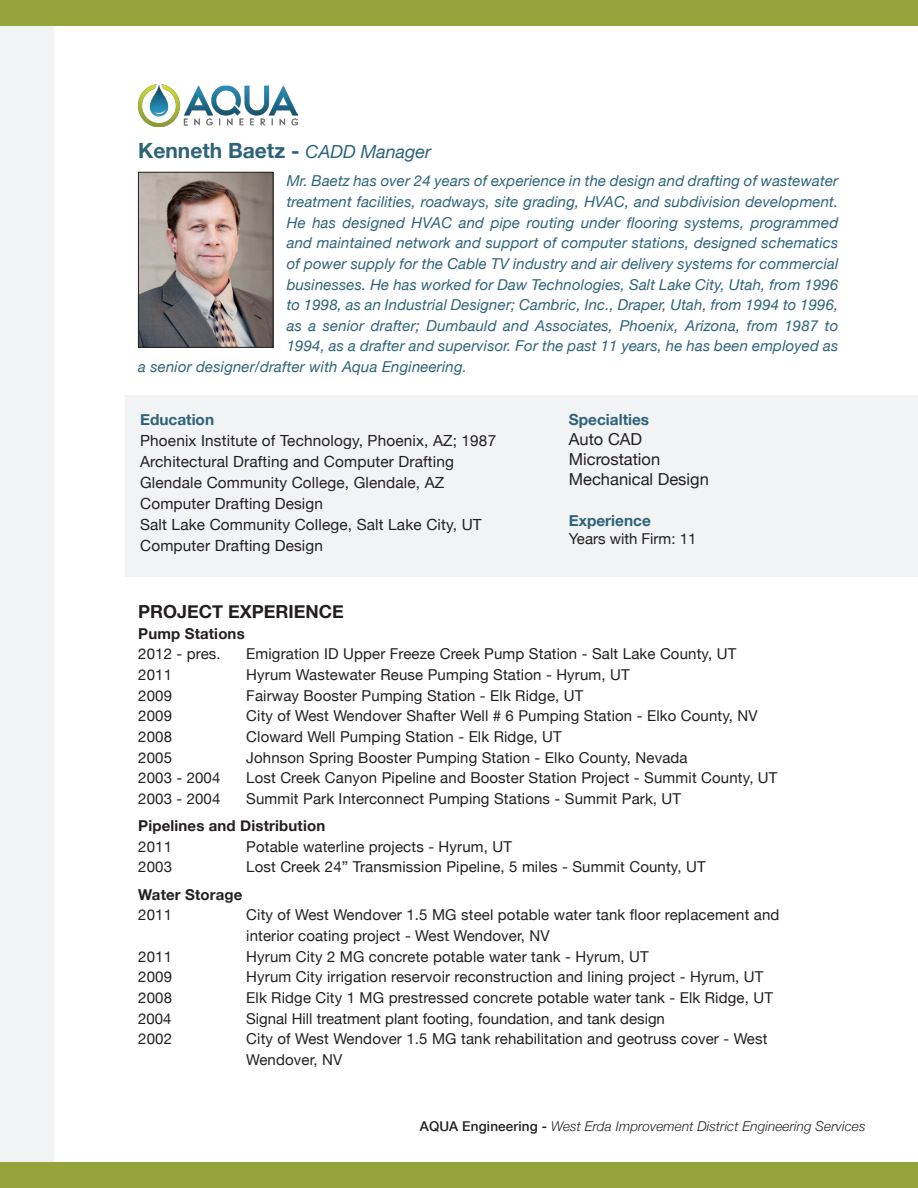
<style>
.page{position:relative;width:918px;height:1188px;background:#fff}
.page>*{position:absolute;margin:0;border:0;box-sizing:border-box;transform-origin:0 0}
.t1{font:700 21px "Helvetica Neue";color:#2d6379}
.t2{font:700 18px "Helvetica Neue";color:#231f20}
.t3{font:16.5px "Helvetica Neue";color:#231f20}
.t4{font:15.3px "Helvetica Neue";letter-spacing:.01em;color:#231f20}
.t5{font:700 15.3px "Helvetica Neue";color:#2d6379}
.t6{font:15px/20.7px "Helvetica Neue";letter-spacing:.01em;color:#231f20}
.t7{font:italic 15px "Helvetica Neue";letter-spacing:.01em;color:#2d6379}
.t8{font:700 15px "Helvetica Neue";letter-spacing:.01em;color:#231f20}
.t9{font:italic 300 13.5px "Helvetica Neue";letter-spacing:.01em;color:#231f20}
.s1{font-weight:400;font-style:italic;font-size:18px}
.s2{font-weight:500;font-style:normal}
</style>
<div class="page">
<div style="left:0;top:0;width:54px;height:1188px;background:#f2f3f4"></div>
<div style="left:0;top:1162px;width:918px;height:26px;background:#95a43a"></div>
<div style="left:0;top:0;width:918px;height:26px;background:#95a43a"></div>
<div style="left:125px;top:396px;width:793px;height:181px;background:#f2f3f4"></div>
<img style="left:140px;top:174px;width:131px;height:172px">
<div style="left:138px;top:172px;width:135px;height:176px;border:1px solid #231f20"></div>
<img style="left:138px;top:84px;width:160px;height:42px">
<p class="t1" style="left:138px;top:132px;width:294px">Kenneth Baetz - <span class="s1">CADD Manager</span></p>
<p class="t7" style="left:287px;top:169px;width:553px">Mr. Baetz has over 24 years of experience in the design and drafting of wastewater</p>
<p class="t7" style="left:287px;top:189px;width:553px">treatment facilities, roadways, site grading, HVAC, and subdivision development.</p>
<p class="t7" style="left:287px;top:210px;width:553px">He has designed HVAC and pipe routing under flooring systems, programmed</p>
<p class="t7" style="left:287px;top:231px;width:553px">and maintained network and support of computer stations, designed schematics</p>
<p class="t7" style="left:287px;top:251px;width:553px">of power supply for the Cable TV industry and air delivery systems for commercial</p>
<p class="t7" style="left:287px;top:272px;width:553px">businesses. He has worked for Daw Technologies, Salt Lake City, Utah, from 1996</p>
<p class="t7" style="left:287px;top:292px;width:553px">to 1998, as an Industrial Designer; Cambric, Inc., Draper, Utah, from 1994 to 1996,</p>
<p class="t7" style="left:287px;top:313px;width:553px">as a senior drafter; Dumbauld and Associates, Phoenix, Arizona, from 1987 to</p>
<p class="t7" style="left:287px;top:334px;width:553px">1994, as a drafter and supervisor. For the past 11 years, he has been employed as</p>
<p class="t7" style="left:138px;top:354px;width:330px">a senior designer/drafter with Aqua Engineering.</p>
<p class="t5" style="left:140px;top:406px;width:76px">Education</p>
<p class="t4" style="left:140px;top:428px;width:358px">Phoenix Institute of Technology, Phoenix, AZ; 1987</p>
<p class="t4" style="left:140px;top:449px;width:315px">Architectural Drafting and Computer Drafting</p>
<p class="t4" style="left:140px;top:470px;width:306px">Glendale Community College, Glendale, AZ</p>
<p class="t4" style="left:140px;top:491px;width:184px">Computer Drafting Design</p>
<p class="t4" style="left:140px;top:512px;width:343px">Salt Lake Community College, Salt Lake City, UT</p>
<p class="t4" style="left:140px;top:533px;width:184px">Computer Drafting Design</p>
<p class="t5" style="left:569px;top:406px;width:82px">Specialties</p>
<p class="t3" style="left:569px;top:425px;width:75px">Auto CAD</p>
<p class="t3" style="left:569px;top:445px;width:93px">Microstation</p>
<p class="t3" style="left:569px;top:465px;width:141px">Mechanical Design</p>
<p class="t5" style="left:569px;top:507px;width:83px">Experience</p>
<p class="t6" style="left:569px;top:527px;width:129px">Years with Firm: 11</p>
<p class="t2" style="left:138px;top:595px;width:207px">PROJECT EXPERIENCE</p>
<p class="t8" style="left:138px;top:620px;width:108px">Pump Stations</p>
<p class="t6" style="left:138px;top:643px;width:84px">2012 - pres.</p>
<p class="t6" style="left:246px;top:643px;width:492px">Emigration ID Upper Freeze Creek Pump Station - Salt Lake County, UT</p>
<p class="t6" style="left:138px;top:663px;width:35px">2011</p>
<p class="t6" style="left:246px;top:663px;width:385px">Hyrum Wastewater Reuse Pumping Station - Hyrum, UT</p>
<p class="t6" style="left:138px;top:684px;width:35px">2009</p>
<p class="t6" style="left:246px;top:684px;width:339px">Fairway Booster Pumping Station - Elk Ridge, UT</p>
<p class="t6" style="left:138px;top:705px;width:35px">2009</p>
<p class="t6" style="left:246px;top:705px;width:513px">City of West Wendover Shafter Well # 6 Pumping Station - Elko County, NV</p>
<p class="t6" style="left:138px;top:725px;width:35px">2008</p>
<p class="t6" style="left:246px;top:725px;width:317px">Cloward Well Pumping Station - Elk Ridge, UT</p>
<p class="t6" style="left:138px;top:746px;width:35px">2005</p>
<p class="t6" style="left:246px;top:746px;width:443px">Johnson Spring Booster Pumping Station - Elko County, Nevada</p>
<p class="t6" style="left:138px;top:766px;width:84px">2003 - 2004</p>
<p class="t6" style="left:246px;top:766px;width:533px">Lost Creek Canyon Pipeline and Booster Station Project - Summit County, UT</p>
<p class="t6" style="left:138px;top:787px;width:84px">2003 - 2004</p>
<p class="t6" style="left:246px;top:787px;width:436px">Summit Park Interconnect Pumping Stations - Summit Park, UT</p>
<p class="t8" style="left:138px;top:812px;width:189px">Pipelines and Distribution</p>
<p class="t6" style="left:138px;top:835px;width:35px">2011</p>
<p class="t6" style="left:246px;top:835px;width:267px">Potable waterline projects - Hyrum, UT</p>
<p class="t6" style="left:138px;top:856px;width:35px">2003</p>
<p class="t6" style="left:246px;top:856px;width:461px">Lost Creek 24” Transmission Pipeline, 5 miles - Summit County, UT</p>
<p class="t8" style="left:138px;top:881px;width:106px">Water Storage</p>
<p class="t6" style="left:138px;top:904px;width:35px">2011</p>
<p class="t6" style="left:246px;top:904px;width:535px">City of West Wendover 1.5 MG steel potable water tank floor replacement and interior coating project - West Wendover, NV</p>
<p class="t6" style="left:138px;top:945px;width:35px">2011</p>
<p class="t6" style="left:246px;top:945px;width:404px">Hyrum City 2 MG concrete potable water tank - Hyrum, UT</p>
<p class="t6" style="left:138px;top:966px;width:35px">2009</p>
<p class="t6" style="left:246px;top:966px;width:519px">Hyrum City irrigation reservoir reconstruction and lining project - Hyrum, UT</p>
<p class="t6" style="left:138px;top:986px;width:35px">2008</p>
<p class="t6" style="left:246px;top:986px;width:528px">Elk Ridge City 1 MG prestressed concrete potable water tank - Elk Ridge, UT</p>
<p class="t6" style="left:138px;top:1007px;width:35px">2004</p>
<p class="t6" style="left:246px;top:1007px;width:420px">Signal Hill treatment plant footing, foundation, and tank design</p>
<p class="t6" style="left:138px;top:1027px;width:35px">2002</p>
<p class="t6" style="left:246px;top:1027px;width:523px">City of West Wendover 1.5 MG tank rehabilitation and geotruss cover - West<br>Wendover, NV</p>
<p class="t9" style="left:420px;top:1115px;width:447px"><span class="s2">AQUA Engineering -</span> West Erda Improvement District Engineering Services</p>
</div>
